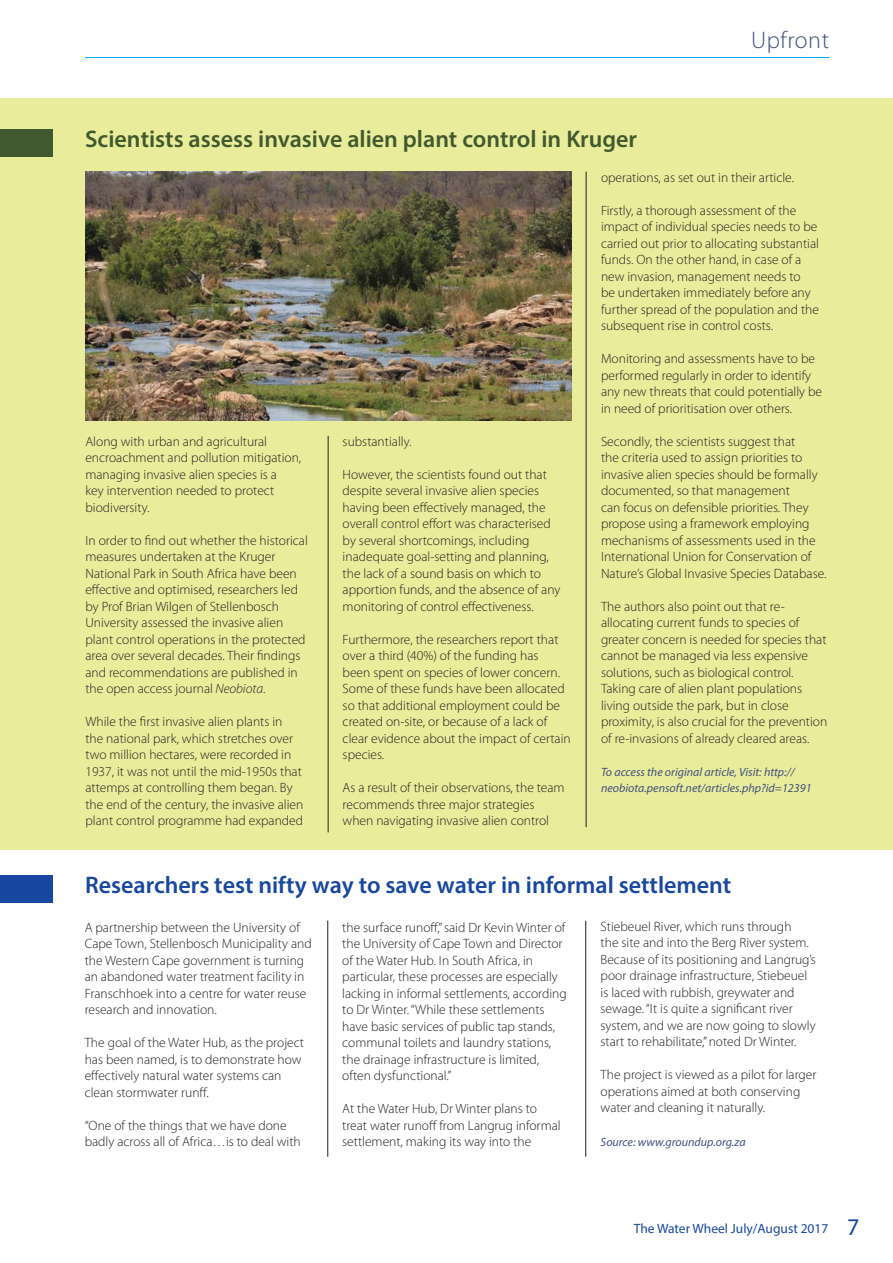
<style>
.page{position:relative;width:893px;height:1263px;background:#fff}
.page>*{position:absolute;margin:0;border:0;box-sizing:border-box;transform-origin:0 0}
.t1{font:600 24px "Myriad Pro";color:#17479e}
.t2{font:600 24px "Myriad Pro";color:#41592e}
.t3{font:300 24px "Myriad Pro";letter-spacing:.025em;color:#415080}
.t4{font:300 13.5px/16.5px "Myriad Pro";color:#231f20}
.t5{font:13.5px "Myriad Pro";color:#17479e}
.t6{font:italic 12px/16.5px "Myriad Pro";color:#415080}
.s1{font-style:italic}
.s2{font-size:24px}
</style>
<div class="page">
<hr style="left:85px;top:57px;width:744px;height:1px;background:#00aeef">
<div style="left:0;top:98px;width:893px;height:751px;background:#e9ec9a"></div>
<hr style="left:328px;top:436px;width:1px;height:396px;background:#231f20">
<hr style="left:586px;top:172px;width:1px;height:655px;background:#231f20">
<div style="left:0;top:129px;width:52px;height:28px;background:#41592e"></div>
<div style="left:0;top:875px;width:52px;height:27px;background:#17479e"></div>
<hr style="left:327px;top:921px;width:1px;height:236px;background:#231f20">
<hr style="left:585px;top:921px;width:1px;height:236px;background:#231f20">
<img style="left:85px;top:172px;width:486px;height:249px">
<h1 class="t2" style="left:85px;top:130px;width:554px">Scientists assess invasive alien plant control in Kruger</h1>
<h1 class="t3" style="left:751px;top:31px;width:80px">Upfront</h1>
<p class="t4" style="left:85px;top:434px;width:217px">Along with urban and agricultural encroachment and pollution mitigation, managing invasive alien species is a<br>key intervention needed to protect biodiversity.</p>
<p class="t4" style="left:85px;top:533px;width:224px">In order to find out whether the historical measures undertaken at the Kruger National Park in South Africa have been effective and optimised, researchers led by Prof Brian Wilgen of Stellenbosch University assessed the invasive alien plant control operations in the protected area over several decades. Their findings and recommendations are published in the open access journal <span class="s1">Neobiota</span>.</p>
<p class="t4" style="left:85px;top:715px;width:219px">While the first invasive alien plants in the national park, which stretches over two million hectares, were recorded in 1937, it was not until the mid-1950s that attemps at controlling them began. By the end of the century, the invasive alien plant control programme had expanded</p>
<p class="t4" style="left:343px;top:434px;width:70px">substantially.</p>
<p class="t4" style="left:343px;top:467px;width:219px">However, the scientists found out that despite several invasive alien species having been effectively managed, the overall control effort was characterised by several shortcomings, including inadequate goal-setting and planning, the lack of a sound basis on which to apportion funds, and the absence of any monitoring of control effectiveness.</p>
<p class="t4" style="left:343px;top:632px;width:230px">Furthermore, the researchers report that over a third (40%) of the funding has<br>been spent on species of lower concern.<br>Some of these funds have been allocated so that additional employment could be created on-site, or because of a lack of clear evidence about the impact of certain species.</p>
<p class="t4" style="left:343px;top:781px;width:224px">As a result of their observations, the team recommends three major strategies when navigating invasive alien control</p>
<p class="t4" style="left:601px;top:170px;width:195px">operations, as set out in their article.</p>
<p class="t4" style="left:601px;top:203px;width:220px">Firstly, a thorough assessment of the impact of individual species needs to be carried out prior to allocating substantial funds. On the other hand, in case of a new invasion, management needs to<br>be undertaken immediately before any further spread of the population and the subsequent rise in control costs.</p>
<p class="t4" style="left:601px;top:352px;width:223px">Monitoring and assessments have to be performed regularly in order to identify any new threats that could potentially be in need of prioritisation over others.</p>
<p class="t4" style="left:601px;top:434px;width:227px">Secondly, the scientists suggest that<br>the criteria used to assign priorities to invasive alien species should be formally documented, so that management<br>can focus on defensible priorities. They propose using a framework employing mechanisms of assessments used in the International Union for Conservation of Nature’s Global Invasive Species Database.</p>
<p class="t4" style="left:601px;top:599px;width:228px">The authors also point out that re&shy;allocating current funds to species of greater concern is needed for species that cannot be managed via less expensive solutions, such as biological control.<br>Taking care of alien plant populations living outside the park, but in close proximity, is also crucial for the prevention of re-invasions of already cleared areas.</p>
<p class="t6" style="left:601px;top:765px;width:212px">To access the original article, Visit: http:// neobiota.pensoft.net/articles.php?id=12391</p>
<h1 class="t1" style="left:85px;top:875px;width:648px">Researchers test nifty way to save water in informal settlement</h1>
<p class="t4" style="left:85px;top:920px;width:229px">A partnership between the University of Cape Town, Stellenbosch Municipality and the Western Cape government is turning an abandoned water treatment facility in Franschhoek into a centre for water reuse research and innovation.</p>
<p class="t4" style="left:85px;top:1036px;width:221px">The goal of the Water Hub, as the project has been named, is to demonstrate how effectively natural water systems can clean stormwater runff.</p>
<p class="t4" style="left:85px;top:1118px;width:218px">“One of the things that we have done badly across all of Africa…is to deal with</p>
<p class="t4" style="left:601px;top:919px;width:217px">Stiebeuel River, which runs through<br>the site and into the Berg River system.<br>Because of its positioning and Langrug’s poor drainage infrastructure, Stiebeuel is laced with rubbish, greywater and sewage. “It is quite a significant river system, and we are now going to slowly start to rehabilitate,” noted Dr Winter.</p>
<p class="t4" style="left:601px;top:1068px;width:217px">The project is viewed as a pilot for larger operations aimed at both conserving water and cleaning it naturally.</p>
<p class="t6" style="left:601px;top:1135px;width:147px">Source: www.groundup.org.za</p>
<p class="t4" style="left:342px;top:920px;width:226px">the surface runoff,” said Dr Kevin Winter of the University of Cape Town and Director of the Water Hub. In South Africa, in particular, these processes are especially lacking in informal settlements, according to Dr Winter. “While these settlements have basic services of public tap stands, communal toilets and laundry stations, the drainage infrastructure is limited, often dysfunctional.”</p>
<p class="t4" style="left:342px;top:1102px;width:220px">At the Water Hub, Dr Winter plans to treat water runoff from Langrug informal settlement, making its way into the</p>
<p class="t5" style="left:634px;top:1223px;width:227px">The Water Wheel July/August 2017 <span class="s2">7</span></p>
</div>
